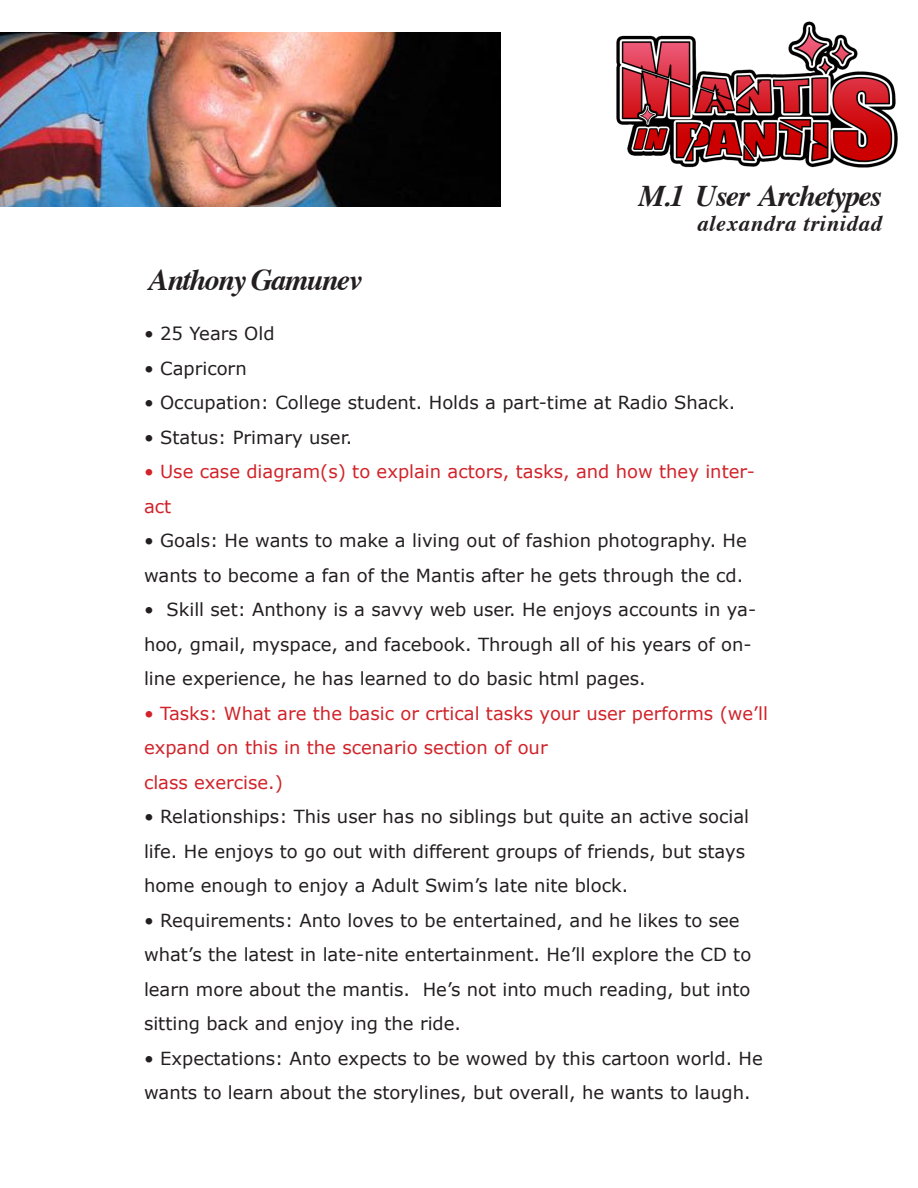
<style>
.page{position:relative;width:918px;height:1188px;background:#fff}
.page>*{position:absolute;margin:0;border:0;box-sizing:border-box;transform-origin:0 0}
.t1{font:italic 700 30px "Times";letter-spacing:-.05em;color:#231f20}
.t2{font:italic 700 22.5px "Times";letter-spacing:.03em;color:#231f20}
.t3{font:18px/34.5px "Verdana";color:#231f20}
.t4{font:18px/34.5px "Verdana";color:#d1232a}
</style>
<div class="page">
<img style="left:616px;top:21px;width:282px;height:147px">
<img style="left:0;top:33px;width:500px;height:174px">
<p class="t1" style="left:149px;top:252px;width:215px">Anthony Gamunev</p>
<p class="t1" style="left:639px;top:168px;width:245px">M.1 User Archetypes</p>
<p class="t2" style="left:697px;top:203px;width:186px">alexandra trinidad</p>
<p class="t3" style="left:144px;top:316px;width:132px">• 25 Years Old</p>
<p class="t3" style="left:144px;top:351px;width:104px">• Capricorn</p>
<p class="t3" style="left:144px;top:385px;width:593px">• Occupation: College student. Holds a part-time at Radio Shack.</p>
<p class="t3" style="left:144px;top:420px;width:210px">• Status: Primary user.</p>
<p class="t4" style="left:144px;top:454px;width:613px">• Use case diagram(s) to explain actors, tasks, and how they inter&shy;act</p>
<p class="t3" style="left:144px;top:523px;width:604px">• Goals: He wants to make a living out of fashion photography. He wants to become a fan of the Mantis after he gets through the cd.</p>
<p class="t3" style="left:144px;top:592px;width:614px">• Skill set: Anthony is a savvy web user. He enjoys accounts in ya&shy;hoo, gmail, myspace, and facebook. Through all of his years of on&shy;line experience, he has learned to do basic html pages.</p>
<p class="t4" style="left:144px;top:696px;width:626px">• Tasks: What are the basic or crtical tasks your user performs (we’ll expand on this in the scenario section of our</p>
<p class="t4" style="left:144px;top:765px;width:140px">class exercise.)</p>
<p class="t3" style="left:144px;top:799px;width:607px">• Relationships: This user has no siblings but quite an active social life. He enjoys to go out with different groups of friends, but stays home enough to enjoy a Adult Swim’s late nite block.</p>
<p class="t3" style="left:144px;top:903px;width:609px">• Requirements: Anto loves to be entertained, and he likes to see what’s the latest in late-nite entertainment. He’ll explore the CD to learn more about the mantis. He’s not into much reading, but into sitting back and enjoy ing the ride.</p>
<p class="t3" style="left:144px;top:1041px;width:620px">• Expectations: Anto expects to be wowed by this cartoon world. He wants to learn about the storylines, but overall, he wants to laugh.</p>
</div>
